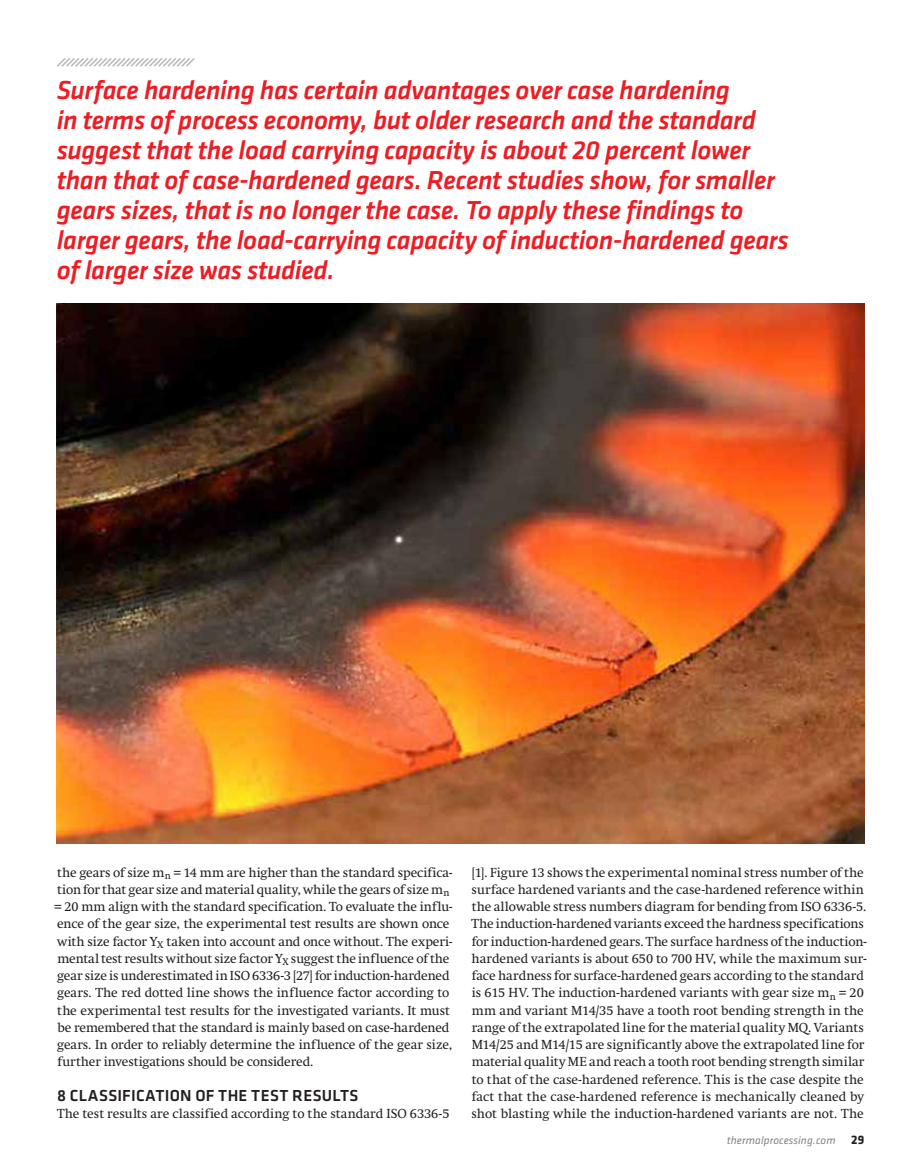
<style>
.page{position:relative;width:905px;height:1175px;background:#fff}
.page>*{position:absolute;margin:0;border:0;box-sizing:border-box;transform-origin:0 0}
.t1{font:italic 500 27px/30px "Klavika Basic";letter-spacing:-.015em;color:#ed1d24}
.t2{font:500 16.5px "Klavika Basic";letter-spacing:.015em;color:#231f20}
.t3{font:12.9px/17.2px "Swift";color:#231f20}
.t4{font:italic 11.25px "Klavika Basic";letter-spacing:.01em;color:#808285}
.s1{font-weight:700;font-style:normal;font-size:12.75px;color:#231f20}
</style>
<div class="page">
<img style="left:57px;top:303px;width:807px;height:540px">
<svg style="left:57px;top:58px;width:138px;height:9px"></svg>
<p class="t1" style="left:57px;top:75px;width:733px">Surface hardening has certain advantages over case hardening<br>in terms of process economy, but older research and the standard suggest that the load carrying capacity is about 20 percent lower than that of case-hardened gears. Recent studies show, for smaller gears sizes, that is no longer the case. To apply these findings to larger gears, the load-carrying capacity of induction-hardened gears of larger size was studied.</p>
<p class="t3" style="left:55px;top:863px;width:399px">the gears of size m<sub>n</sub> = 14 mm are higher than the standard specifica&shy;tion for that gear size and material quality, while the gears of size m<sub>n </sub>= 20 mm align with the standard specification. To evaluate the influ&shy;ence of the gear size, the experimental test results are shown once with size factor Y<sub>X</sub> taken into account and once without. The experi&shy;mental test results without size factor Y<sub>X</sub> suggest the influence of the gear size is underestimated in ISO 6336-3 [27] for induction-hardened gears. The red dotted line shows the influence factor according to the experimental test results for the investigated variants. It must be remembered that the standard is mainly based on case-hardened gears. In order to reliably determine the influence of the gear size, further investigations should be considered.</p>
<p class="t2" style="left:57px;top:1084px;width:303px">8 CLASSIFICATION OF THE TEST RESULTS</p>
<p class="t3" style="left:57px;top:1105px;width:394px">The test results are classified according to the standard ISO 6336-5</p>
<p class="t3" style="left:471px;top:863px;width:397px">[1]. Figure 13 shows the experimental nominal stress number of the surface hardened variants and the case-hardened reference within the allowable stress numbers diagram for bending from ISO 6336-5.<br>The induction-hardened variants exceed the hardness specifications for induction-hardened gears. The surface hardness of the induction&shy;hardened variants is about 650 to 700 HV, while the maximum sur&shy;face hardness for surface-hardened gears according to the standard is 615 HV. The induction-hardened variants with gear size m<sub>n</sub> = 20 mm and variant M14/35 have a tooth root bending strength in the range of the extrapolated line for the material quality MQ. Variants M14/25 and M14/15 are significantly above the extrapolated line for material quality ME and reach a tooth root bending strength similar to that of the case-hardened reference. This is the case despite the fact that the case-hardened reference is mechanically cleaned by shot blasting while the induction-hardened variants are not. The</p>
<p class="t4" style="left:726px;top:1133px;width:139px">thermalprocessing.com <span class="s1">29</span></p>
</div>
